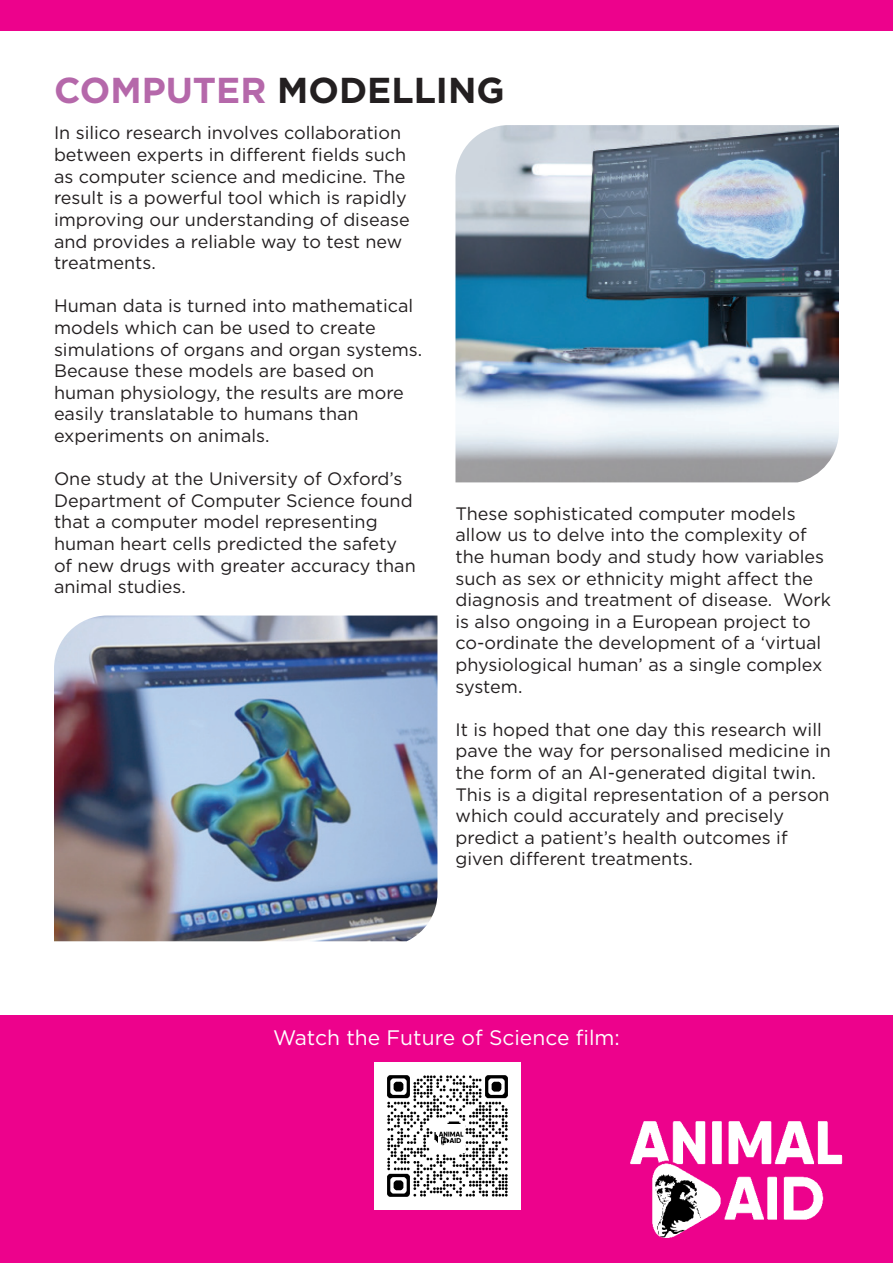
<style>
.page{position:relative;width:893px;height:1263px;background:#fff}
.page>*{position:absolute;margin:0;border:0;box-sizing:border-box;transform-origin:0 0}
.t1{font:700 36px "Gotham";color:#231f20}
.t2{font:21px "Gotham";color:#fff}
.t3{font:18px/21.6px "Gotham";color:#231f20}
.s1{color:#b568aa}
</style>
<div class="page">
<div style="left:0;top:1015px;width:893px;height:248px;background:#ed028c"></div>
<img style="left:54px;top:615px;width:383px;height:326px">
<img style="left:455px;top:125px;width:384px;height:357px">
<div style="left:0;top:0;width:893px;height:31px;background:#ed028c"></div>
<img style="left:630px;top:1121px;width:213px;height:117px">
<img style="left:374px;top:1062px;width:147px;height:147px">
<div style="left:439px;top:1125px;width:26px;height:28px;background:#fff"></div>
<img style="left:439px;top:1131px;width:25px;height:15px">
<p class="t1" style="left:54px;top:67px;width:452px"><span class="s1">COMPUTER</span> MODELLING</p>
<p class="t3" style="left:54px;top:122px;width:357px">In silico research involves collaboration between experts in different fields such as computer science and medicine. The result is a powerful tool which is rapidly improving our understanding of disease and provides a reliable way to test new treatments.</p>
<p class="t3" style="left:54px;top:295px;width:370px">Human data is turned into mathematical models which can be used to create simulations of organs and organ systems.<br>Because these models are based on human physiology, the results are more easily translatable to humans than experiments on animals.</p>
<p class="t3" style="left:54px;top:468px;width:363px">One study at the University of Oxford’s Department of Computer Science found that a computer model representing human heart cells predicted the safety of new drugs with greater accuracy than animal studies.</p>
<p class="t3" style="left:455px;top:502px;width:377px">These sophisticated computer models allow us to delve into the complexity of the human body and study how variables such as sex or ethnicity might affect the diagnosis and treatment of disease. Work is also ongoing in a European project to co-ordinate the development of a ‘virtual physiological human’ as a single complex system.</p>
<p class="t3" style="left:455px;top:718px;width:377px">It is hoped that one day this research will pave the way for personalised medicine in the form of an AI-generated digital twin.<br>This is a digital representation of a person which could accurately and precisely predict a patient’s health outcomes if given different treatments.</p>
<p class="t2" style="left:273px;top:1024px;width:348px">Watch the Future of Science film:</p>
</div>
